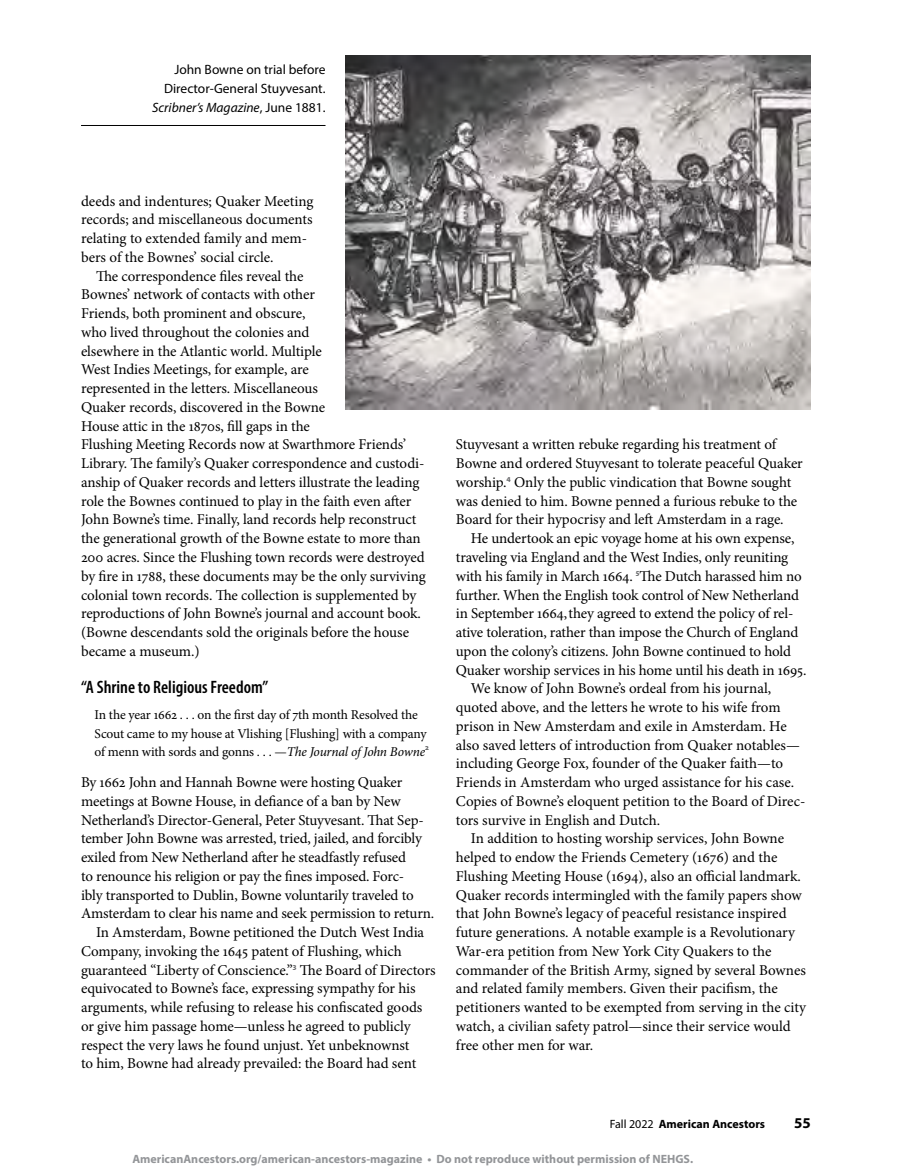
<style>
.page{position:relative;width:905px;height:1175px;background:#fff}
.page>*{position:absolute;margin:0;border:0;box-sizing:border-box;transform-origin:0 0}
.Article_Subhead_Myri{font:600 condensed 18px "Myriad Pro";color:#000}
.Paragraph__Indent{font:15px/18.8px "Minion Pro";letter-spacing:-.005em;color:#000}
.Paragraph__Flush_lef{font:15px/18.8px "Minion Pro";letter-spacing:-.01em;color:#000}
.t1{font:700 15px "Myriad Pro";color:#000}
.Block_quotation{font:13.5px/18.8px "Minion Pro";letter-spacing:-.015em;color:#000}
.Caption__Rule_Below{font:13.5px/18.8px "Myriad Pro";color:#000;text-align:right}
.t2{font:700 12px "Myriad Pro";color:#939598}
.t3{font:700 12px "Myriad Pro";color:#000}
.s1{font-style:italic}
.s2{font-weight:400}
</style>
<div class="page">
<img style="left:346px;top:56px;width:464px;height:353px">
<hr style="left:81px;top:125px;width:244px;height:1px;background:#000">
<p class="Caption__Rule_Below" style="left:152px;top:60px;width:175px">John Bowne on trial before<br>Director-General Stuyvesant.<br><span class="s1">Scribner’s Magazine</span>, June 1881.</p>
<p class="Paragraph__Indent" style="left:81px;top:191px;width:234px">deeds and indentures; Quaker Meeting records; and miscellaneous documents relating to extended family and mem&shy;bers of the Bownes’ social circle.</p>
<p class="Paragraph__Indent" style="left:81px;top:266px;width:346px;text-indent:15px">The correspondence files reveal the<br>Bownes’ network of contacts with other<br>Friends, both prominent and obscure,<br>who lived throughout the colonies and<br>elsewhere in the Atlantic world. Multiple<br>West Indies Meetings, for example, are<br>represented in the letters. Miscellaneous<br>Quaker records, discovered in the Bowne<br>House attic in the 1870s, fill gaps in the<br>Flushing Meeting Records now at Swarthmore Friends’ Library. The family’s Quaker correspondence and custodi&shy;anship of Quaker records and letters illustrate the leading role the Bownes continued to play in the faith even after John Bowne’s time. Finally, land records help reconstruct the generational growth of the Bowne estate to more than 200 acres. Since the Flushing town records were destroyed by fire in 1788, these documents may be the only surviving colonial town records. The collection is supplemented by reproductions of John Bowne’s journal and account book. (Bowne descendants sold the originals before the house became a museum.)</p>
<h1 class="Article_Subhead_Myri" style="left:81px;top:676px;width:189px">“A Shrine to Religious Freedom”</h1>
<p class="Block_quotation" style="left:94px;top:705px;width:336px">In the year 1662 . . . on the first day of 7th month Resolved the<br>Scout came to my house at Vlishing [Flushing] with a company of menn with sords and gonns . . . —<span class="s1">The Journal of John Bowne</span><sup>2</sup></p>
<p class="Paragraph__Flush_lef" style="left:81px;top:773px;width:355px">By 1662 John and Hannah Bowne were hosting Quaker meetings at Bowne House, in defiance of a ban by New Netherland’s Director-General, Peter Stuyvesant. That Sep&shy;tember John Bowne was arrested, tried, jailed, and forcibly exiled from New Netherland after he steadfastly refused<br>to renounce his religion or pay the fines imposed. Forc-<br>ibly transported to Dublin, Bowne voluntarily traveled to Amsterdam to clear his name and seek permission to return.</p>
<p class="Paragraph__Indent" style="left:81px;top:923px;width:356px;text-indent:15px">In Amsterdam, Bowne petitioned the Dutch West India Company, invoking the 1645 patent of Flushing, which guaranteed “Liberty of Conscience.”<sup>3</sup> The Board of Directors equivocated to Bowne’s face, expressing sympathy for his arguments, while refusing to release his confiscated goods or give him passage home—unless he agreed to publicly respect the very laws he found unjust. Yet unbeknownst<br>to him, Bowne had already prevailed: the Board had sent</p>
<p class="Paragraph__Indent" style="left:456px;top:435px;width:348px">Stuyvesant a written rebuke regarding his treatment of Bowne and ordered Stuyvesant to tolerate peaceful Quaker worship.<sup>4</sup> Only the public vindication that Bowne sought was denied to him. Bowne penned a furious rebuke to the Board for their hypocrisy and left Amsterdam in a rage.</p>
<p class="Paragraph__Indent" style="left:456px;top:529px;width:352px;text-indent:15px">He undertook an epic voyage home at his own expense, traveling via England and the West Indies, only reuniting with his family in March 1664. <sup>5</sup>The Dutch harassed him no further. When the English took control of New Netherland in September 1664,they agreed to extend the policy of rel&shy;ative toleration, rather than impose the Church of England upon the colony’s citizens. John Bowne continued to hold Quaker worship services in his home until his death in 1695.</p>
<p class="Paragraph__Indent" style="left:456px;top:679px;width:351px;text-indent:15px">We know of John Bowne’s ordeal from his journal, quoted above, and the letters he wrote to his wife from prison in New Amsterdam and exile in Amsterdam. He also saved letters of introduction from Quaker notables— including George Fox, founder of the Quaker faith—to Friends in Amsterdam who urged assistance for his case.<br>Copies of Bowne’s eloquent petition to the Board of Direc&shy;tors survive in English and Dutch.</p>
<p class="Paragraph__Indent" style="left:456px;top:829px;width:351px;text-indent:15px">In addition to hosting worship services, John Bowne helped to endow the Friends Cemetery (1676) and the Flushing Meeting House (1694), also an official landmark.<br>Quaker records intermingled with the family papers show that John Bowne’s legacy of peaceful resistance inspired future generations. A notable example is a Revolutionary War-era petition from New York City Quakers to the commander of the British Army, signed by several Bownes and related family members. Given their pacifism, the petitioners wanted to be exempted from serving in the city watch, a civilian safety patrol—since their service would free other men for war.</p>
<p class="t3" style="left:609px;top:1115px;width:157px"><span class="s2">Fall 2022</span> American Ancestors</p>
<p class="t1" style="left:794px;top:1112px;width:18px">55</p>
<p class="t2" style="left:132px;top:1150px;width:562px">AmericanAncestors.org/american-ancestors-magazine • Do not reproduce without permission of NEHGS.</p>
</div>
